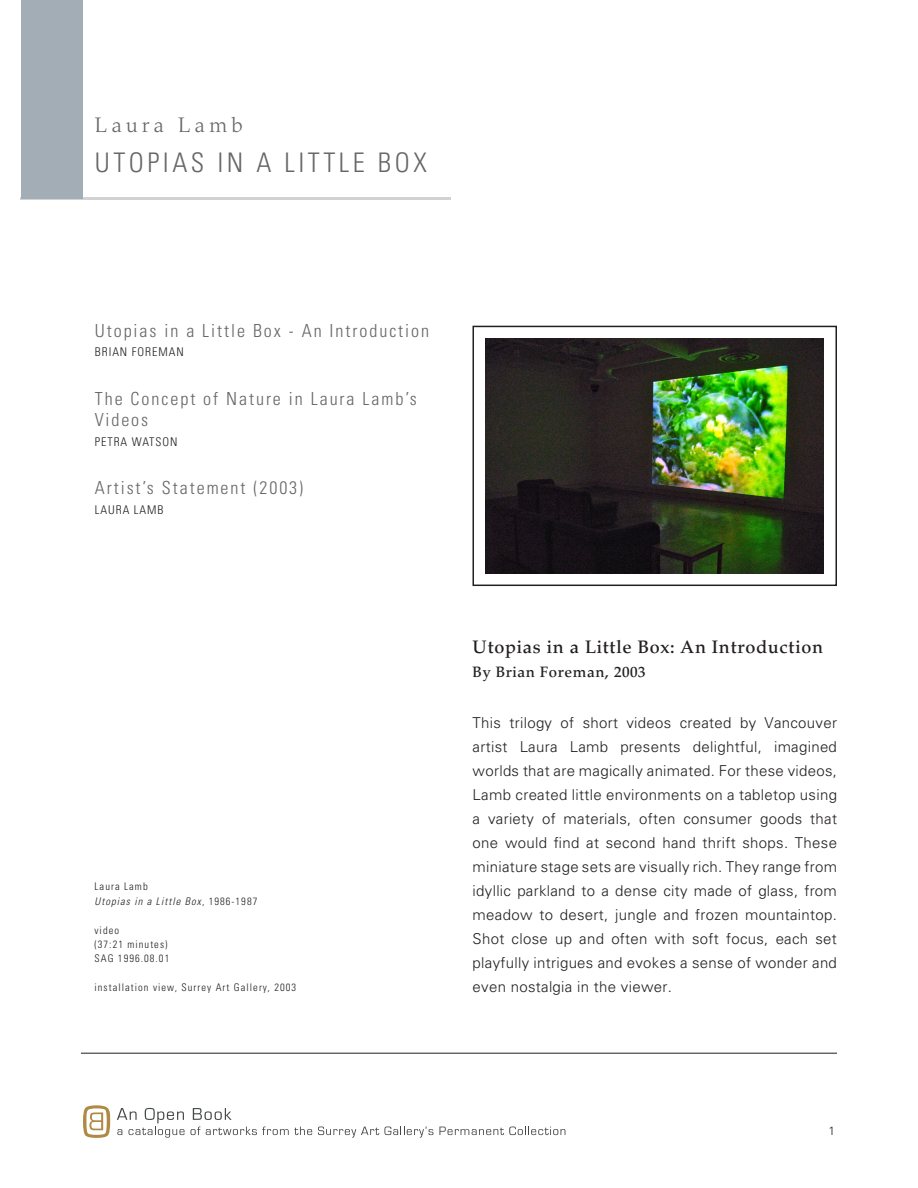
<style>
.page{position:relative;width:918px;height:1188px;background:#fff}
.page>*{position:absolute;margin:0;border:0;box-sizing:border-box;transform-origin:0 0}
.t1{font:300 condensed 27px "Univers";letter-spacing:.13em;color:#666}
.t2{font:300 21px "Palatino";letter-spacing:.21em;color:#666}
.t3{font:300 condensed 18px/21px "Univers";letter-spacing:.11em;color:#666}
.Essay_-_Title{font:500 18px "Palatino";letter-spacing:.04em;color:#231f20}
.Body{font:300 15px/24px "Univers";letter-spacing:.02em;color:#231f20;text-align:justify}
.Essay_-_subTitle{font:500 15px "Palatino";letter-spacing:.04em;color:#231f20}
.t4{font:300 condensed 12px "Univers";letter-spacing:.08em;color:#231f20}
.t5{font:300 12px "Univers";color:#231f20}
.Credit{font:300 condensed 10.5px/14.4px "Univers";letter-spacing:.1em;color:#231f20}
.s1{font-style:italic}
</style>
<div class="page">
<svg style="left:117px;top:1108px;width:195px;height:30px"></svg>
<svg style="left:318px;top:1127px;width:115px;height:11px"></svg>
<svg style="left:439px;top:1127px;width:126px;height:8px"></svg>
<svg style="left:83px;top:1105px;width:27px;height:33px"></svg>
<hr style="left:81px;top:1053px;width:756px;height:1px;background:#231f20">
<img style="left:486px;top:339px;width:338px;height:234px">
<div style="left:472px;top:326px;width:365px;height:260px;border:2px solid #231f20"></div>
<hr style="left:21px;top:197px;width:430px;height:2px;background:#d0d2d3">
<div style="left:21px;top:0;width:62px;height:199px;background:#a3adb5"></div>
<p class="t2" style="left:95px;top:112px;width:150px">Laura Lamb</p>
<p class="t1" style="left:95px;top:146px;width:334px">UTOPIAS IN A LITTLE BOX</p>
<p class="t3" style="left:95px;top:320px;width:336px">Utopias in a Little Box - An Introduction</p>
<p class="t4" style="left:95px;top:345px;width:90px">BRIAN FOREMAN</p>
<p class="t3" style="left:95px;top:388px;width:323px">The Concept of Nature in Laura Lamb’s<br>Videos</p>
<p class="t4" style="left:95px;top:434px;width:84px">PETRA WATSON</p>
<p class="t3" style="left:95px;top:477px;width:210px">Artist’s Statement (2003)</p>
<p class="t4" style="left:95px;top:502px;width:70px">LAURA LAMB</p>
<p class="Credit" style="left:94px;top:879px;width:164px">Laura Lamb<br><span class="s1">Utopias in a Little Box</span>, 1986-1987</p>
<p class="Credit" style="left:94px;top:923px;width:26px">video</p>
<p class="Credit" style="left:94px;top:937px;width:76px">(37:21 minutes)<br>SAG 1996.08.01</p>
<p class="Credit" style="left:94px;top:980px;width:203px">installation view, Surrey Art Gallery, 2003</p>
<p class="Essay_-_Title" style="left:473px;top:637px;width:352px">Utopias in a Little Box: An Introduction</p>
<p class="Essay_-_subTitle" style="left:473px;top:663px;width:175px">By Brian Foreman, 2003</p>
<p class="Body" style="left:473px;top:711px;width:366px">This trilogy of short videos created by Vancouver artist Laura Lamb presents delightful, imagined worlds that are magically animated. For these videos, Lamb created little environments on a tabletop using a variety of materials, often consumer goods that one would find at second hand thrift shops. These miniature stage sets are visually rich. They range from idyllic parkland to a dense city made of glass, from meadow to desert, jungle and frozen mountaintop.<br>Shot close up and often with soft focus, each set playfully intrigues and evokes a sense of wonder and even nostalgia in the viewer.</p>
<p class="t5" style="left:828px;top:1123px;width:8px">1</p>
</div>
